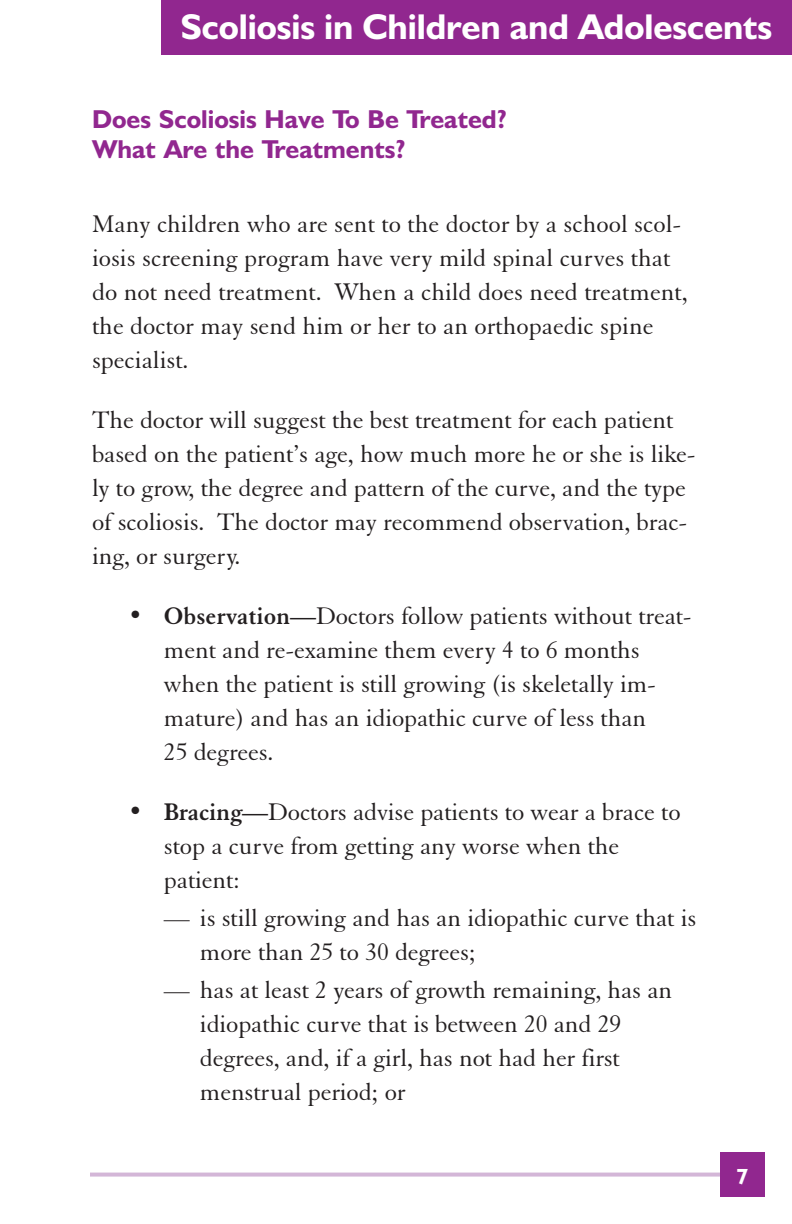
<style>
.page{position:relative;width:792px;height:1224px;background:#fff}
.page>*{position:absolute;margin:0;border:0;box-sizing:border-box;transform-origin:0 0}
.t1{font:700 36px "Humanist 521 BT";letter-spacing:-.005em;color:#fff}
.t2{font:26px/34px "Elegant Garamond BT";letter-spacing:-.005em;color:#231f20}
.t3{font:700 26px/30px "Humanist 521 BT";color:#91278f}
.t4{font:700 22px "Humanist 521 BT";color:#fff}
.s1{font-weight:700}
</style>
<div class="page">
<svg style="left:90px;top:1173px;width:630px;height:4px;background:#d7bddb"></svg>
<div style="left:162px;top:0;width:630px;height:55px;background:#91278f"></div>
<div style="left:720px;top:1152px;width:45px;height:45px;background:#91278f"></div>
<h1 class="t1" style="left:180px;top:13px;width:593px">Scoliosis in Children and Adolescents</h1>
<p class="t3" style="left:92px;top:107px;width:417px">Does Scoliosis Have To Be Treated?<br>What Are the Treatments?</p>
<p class="t2" style="left:92px;top:209px;width:597px">Many children who are sent to the doctor by a school scol&shy;iosis screening program have very mild spinal curves that do not need treatment. When a child does need treatment, the doctor may send him or her to an orthopaedic spine specialist.</p>
<p class="t2" style="left:92px;top:405px;width:605px">The doctor will suggest the best treatment for each patient based on the patient’s age, how much more he or she is like&shy;ly to grow, the degree and pattern of the curve, and the type of scoliosis. The doctor may recommend observation, brac&shy;ing, or surgery.</p>
<p class="t2" style="left:164px;top:601px;width:529px;text-indent:-36px">• <span class="s1">Observation—</span>Doctors follow patients without treat&shy;ment and re-examine them every 4 to 6 months when the patient is still growing (is skeletally im&shy;mature) and has an idiopathic curve of less than<br>25 degrees.</p>
<p class="t2" style="left:164px;top:797px;width:518px;text-indent:-36px">• <span class="s1">Bracing—</span>Doctors advise patients to wear a brace to stop a curve from getting any worse when the patient:</p>
<p class="t2" style="left:200px;top:903px;width:498px;text-indent:-36px">— is still growing and has an idiopathic curve that is more than 25 to 30 degrees;</p>
<p class="t2" style="left:200px;top:975px;width:474px;text-indent:-36px">— has at least 2 years of growth remaining, has an idiopathic curve that is between 20 and 29 degrees, and, if a girl, has not had her first menstrual period; or</p>
<p class="t4" style="left:737px;top:1168px;width:13px">7</p>
</div>
